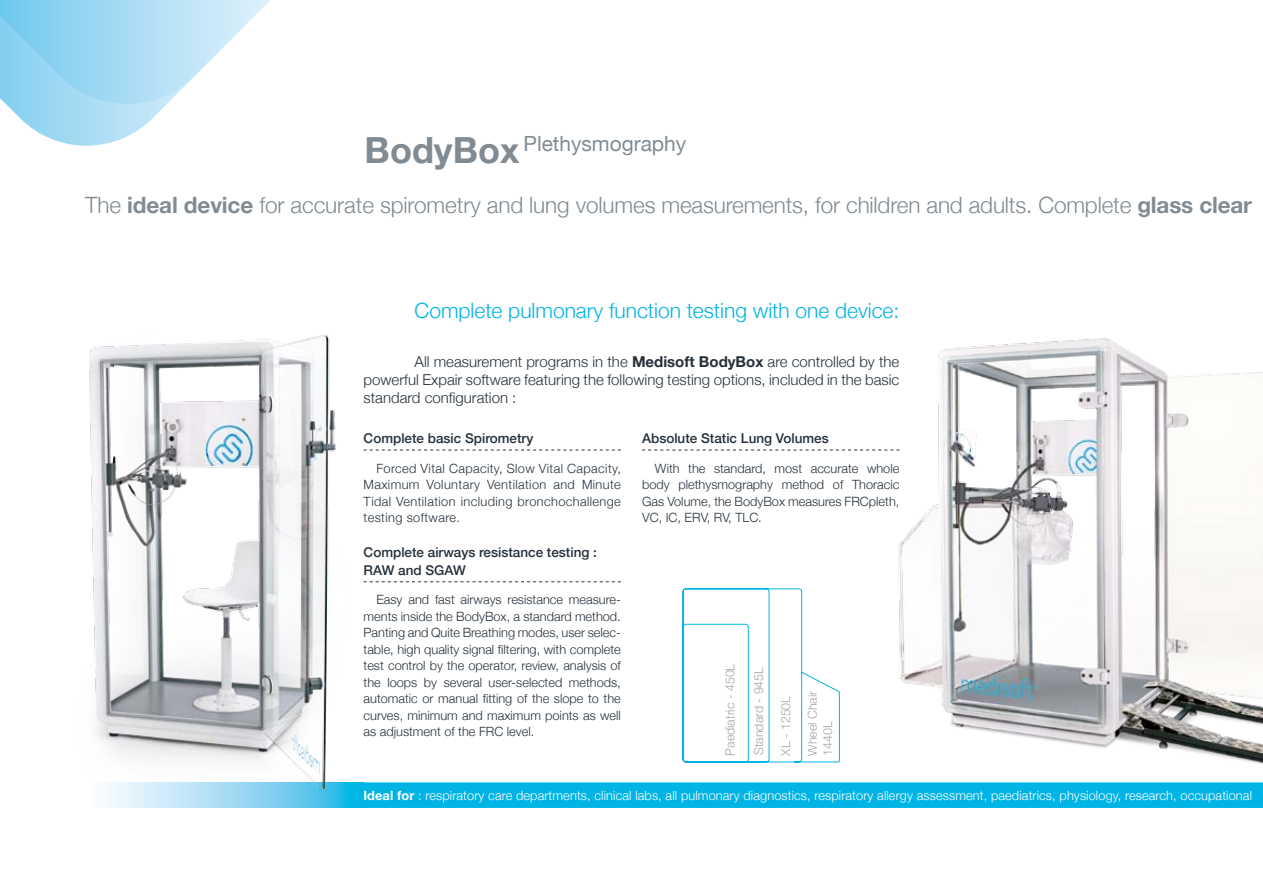
<style>
.page{position:relative;width:1263px;height:893px;background:#fff}
.page>*{position:absolute;margin:0;border:0;box-sizing:border-box;transform-origin:0 0}
.t1{font:300 22.5px "Helvetica Neue";letter-spacing:-.005em;color:#808b94}
.t2{font:300 21px "Helvetica Neue";color:#00b4e5}
.t3{font:20.85px "Helvetica Neue";color:#808b94}
.t4{font:300 15px/18px "Helvetica Neue";color:#25303b;text-align:justify}
.t5{font:500 13.5px/18px "Helvetica Neue";color:#25303b}
.t6{font:300 12.75px/16.5px "Helvetica Neue";color:#25303b;text-align:justify}
.t7{font:300 12.75px "Helvetica Neue";letter-spacing:.01em;color:#fff}
.t8{font:300 12.45px/26.8px "Helvetica Neue";color:#a1a6a9}
.s1{font-weight:700;font-size:36px}
.s2{font-weight:700}
.s3{font-weight:700;font-size:21px;color:#00b4e5}
</style>
<div class="page">
<svg style="left:363px;top:782px;width:449px;height:26px;background:#04b5e5"></svg>
<svg style="left:364px;top:450px;width:257px;height:1px"></svg>
<svg style="left:364px;top:581px;width:257px;height:1px"></svg>
<svg style="left:642px;top:450px;width:170px;height:1px"></svg>
<img style="left:812px;top:338px;width:451px;height:470px">
<img style="left:3px;top:31px;width:164px;height:115px">
<img style="left:0;top:31px;width:3px;height:70px">
<img style="left:42px;top:0;width:170px;height:104px">
<img style="left:14px;top:0;width:30px;height:59px">
<img style="left:211px;top:0;width:29px;height:59px">
<img style="left:0;top:0;width:15px;height:31px">
<img style="left:239px;top:0;width:28px;height:31px">
<svg style="left:105px;top:782px;width:258px;height:26px;background:#8fd7f2"></svg>
<svg style="left:683px;top:588px;width:157px;height:174px"></svg>
<img style="left:89px;top:335px;width:264px;height:459px">
<h3 class="t3" style="left:365px;top:128px;width:323px"><span class="s1">BodyBox</span> Plethysmography</h3>
<h1 class="t1" style="left:85px;top:187px;width:1168px">The <span class="s2">ideal device</span> for accurate spirometry and lung volumes measurements, for children and adults. Complete <span class="s2">glass clear</span></h1>
<h2 class="t2" style="left:415px;top:294px;width:486px">Complete pulmonary function testing with one device:</h2>
<p class="t4" style="left:364px;top:351px;width:537px;text-indent:51px">All measurement programs in the <span class="s2">Medisoft BodyBox</span> are controlled by the powerful Expair software featuring the following testing options, included in the basic standard configuration :</p>
<p class="t5" style="left:364px;top:428px;width:171px">Complete basic Spirometry</p>
<p class="t6" style="left:364px;top:459px;width:259px;text-indent:13px">Forced Vital Capacity, Slow Vital Capacity, Maximum Voluntary Ventilation and Minute Tidal Ventilation including bronchochallenge testing software.</p>
<p class="t5" style="left:364px;top:542px;width:235px">Complete airways resistance testing :<br>RAW and SGAW</p>
<p class="t6" style="left:364px;top:591px;width:259px;text-indent:13px">Easy and fast airways resistance measure&shy;ments inside the BodyBox, a standard method.<br>Panting and Quite Breathing modes, user selec&shy;table, high quality signal filtering, with complete test control by the operator, review, analysis of the loops by several user-selected methods, automatic or manual fitting of the slope to the curves, minimum and maximum points as well as adjustment of the FRC level.</p>
<p class="t5" style="left:642px;top:428px;width:188px">Absolute Static Lung Volumes</p>
<p class="t6" style="left:642px;top:459px;width:259px;text-indent:13px">With the standard, most accurate whole body plethysmography method of Thoracic Gas Volume, the BodyBox measures FRCpleth, VC, IC, ERV, RV, TLC.</p>
<p class="t8" style="left:715px;top:756px;width:93px;rotate:-90deg">Paediatric - 450L</p>
<p class="t8" style="left:744px;top:756px;width:90px;rotate:-90deg">Standard - 945L<br>XL - 1250L<br>Wheel Chair</p>
<p class="t8" style="left:813px;top:756px;width:36px;rotate:-90deg">1440L</p>
<p class="t7" style="left:350px;top:785px;width:904px"><span class="s3">•</span> <span class="s2">Ideal for</span> : respiratory care departments, clinical labs, all pulmonary diagnostics, respiratory allergy assessment, paediatrics, physiology, research, occupational</p>
</div>
